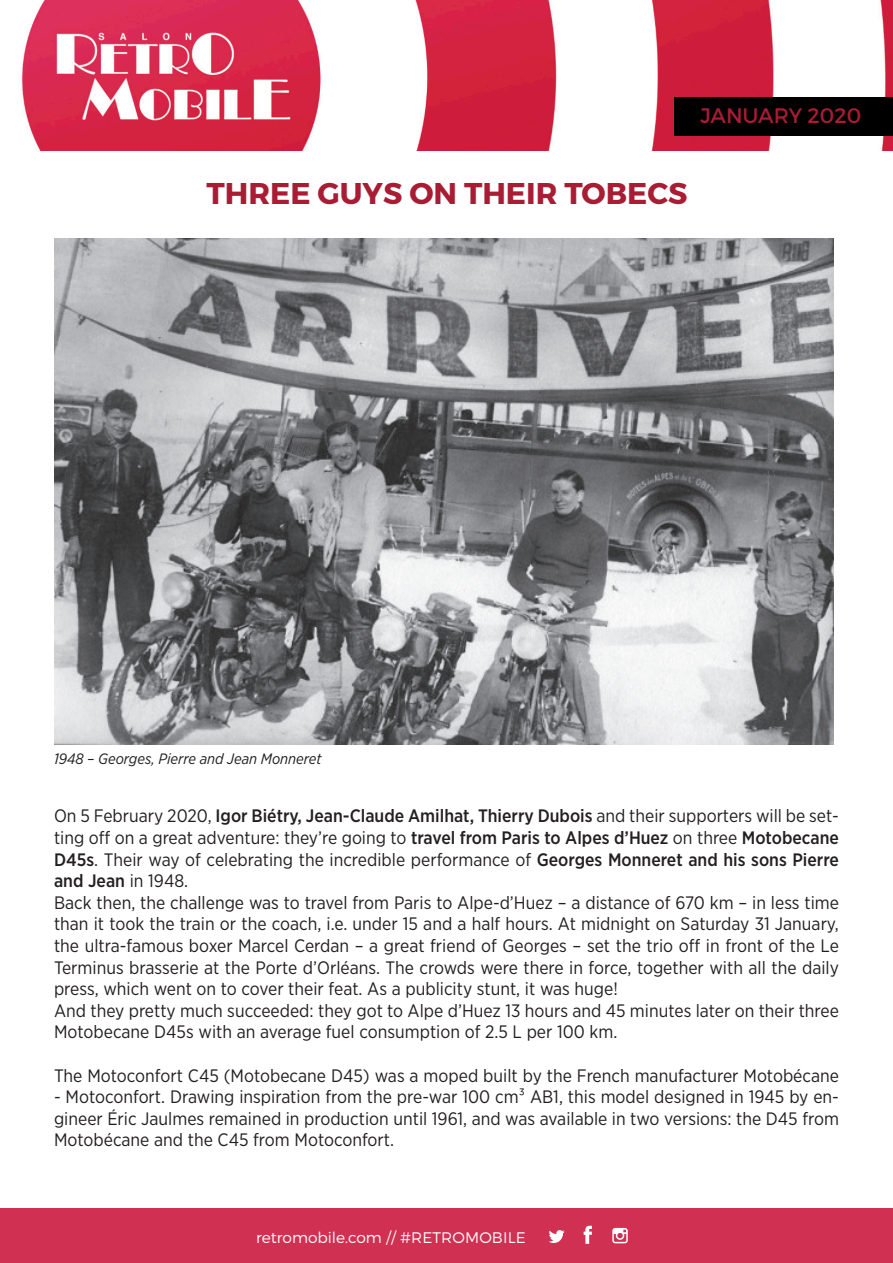
<style>
.page{position:relative;width:893px;height:1263px;background:#fff}
.page>*{position:absolute;margin:0;border:0;box-sizing:border-box;transform-origin:0 0}
.t1{font:700 30px "Montserrat";color:#a81c34}
.t2{font:21px "Montserrat";color:#a81c34}
.t3{font:18px/21.6px "Gotham Narrow";color:#231f20;text-align:justify}
.t4{font:300 15.3px "Montserrat";color:#fff}
.t5{font:italic 15px "Gotham Narrow";color:#231f20}
.s1{font-weight:500}
</style>
<div class="page">
<img style="left:22px;top:0;width:871px;height:151px">
<div style="left:675px;top:98px;width:218px;height:38px;background:#000001"></div>
<img style="left:54px;top:238px;width:780px;height:506px">
<div style="left:0;top:1209px;width:893px;height:54px;background:#d03152"></div>
<svg style="left:549px;top:1230px;width:16px;height:13px"></svg>
<svg style="left:584px;top:1226px;width:8px;height:18px"></svg>
<svg style="left:612px;top:1228px;width:16px;height:15px"></svg>
<p class="t2" style="left:700px;top:103px;width:162px">JANUARY 2020</p>
<p class="t1" style="left:207px;top:175px;width:482px">THREE GUYS ON THEIR TOBECS</p>
<p class="t5" style="left:54px;top:749px;width:269px">1948 – Georges, Pierre and Jean Monneret</p>
<p class="t3" style="left:54px;top:805px;width:786px">On 5 February 2020, <span class="s1">Igor Biétry, Jean-Claude Amilhat, Thierry Dubois</span> and their supporters will be set&shy;ting off on a great adventure: they’re going to <span class="s1">travel from Paris to Alpes d’Huez</span> on three <span class="s1">Motobecane D45s</span>. Their way of celebrating the incredible performance of <span class="s1">Georges Monneret and his sons Pierre and Jean</span> in 1948.</p>
<p class="t3" style="left:54px;top:891px;width:787px">Back then, the challenge was to travel from Paris to Alpe-d’Huez – a distance of 670 km – in less time than it took the train or the coach, i.e. under 15 and a half hours. At midnight on Saturday 31 January, the ultra-famous boxer Marcel Cerdan – a great friend of Georges – set the trio off in front of the Le Terminus brasserie at the Porte d’Orléans. The crowds were there in force, together with all the daily press, which went on to cover their feat. As a publicity stunt, it was huge!</p>
<p class="t3" style="left:54px;top:999px;width:786px">And they pretty much succeeded: they got to Alpe d’Huez 13 hours and 45 minutes later on their three<br>Motobecane D45s with an average fuel consumption of 2.5 L per 100 km.</p>
<p class="t3" style="left:54px;top:1064px;width:786px">The Motoconfort C45 (Motobecane D45) was a moped built by the French manufacturer Motobécane</p>
<p class="t3" style="left:54px;top:1086px;width:786px">- Motoconfort. Drawing inspiration from the pre-war 100 cm³ AB1, this model designed in 1945 by en&shy;gineer Éric Jaulmes remained in production until 1961, and was available in two versions: the D45 from Motobécane and the C45 from Motoconfort.</p>
<p class="t4" style="left:256px;top:1228px;width:271px">retromobile.com // #RETROMOBILE</p>
</div>
